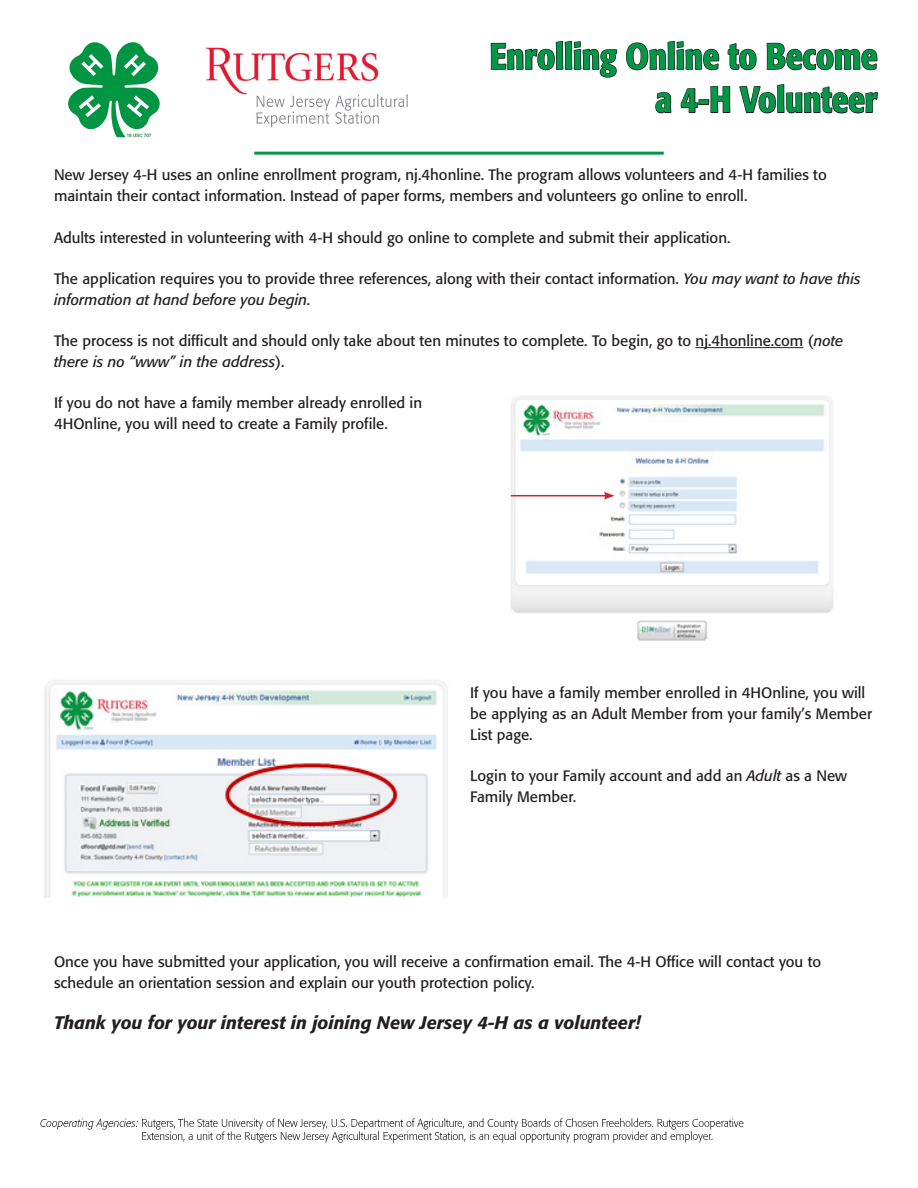
<style>
.page{position:relative;width:918px;height:1188px;background:#fff}
.page>*{position:absolute;margin:0;border:0;box-sizing:border-box;transform-origin:0 0}
.t1{font:500 condensed 36px/43.2px "Formata";color:#009847;text-align:right}
.Body_text{font:italic 500 18px "Formata";color:#231f20}
.Body_text-2{font:15px/21px "Formata";color:#231f20}
.s1{font-style:italic}
</style>
<div class="page">
<hr style="left:696px;top:347px;width:107px;height:1px;background:#231f20">
<svg style="left:490px;top:40px;width:128px;height:38px"></svg>
<svg style="left:626px;top:40px;width:94px;height:31px"></svg>
<svg style="left:727px;top:43px;width:30px;height:28px"></svg>
<svg style="left:766px;top:42px;width:112px;height:29px"></svg>
<svg style="left:655px;top:92px;width:17px;height:22px"></svg>
<svg style="left:680px;top:86px;width:51px;height:28px"></svg>
<svg style="left:739px;top:84px;width:140px;height:30px"></svg>
<img style="left:205px;top:47px;width:203px;height:81px">
<img style="left:68px;top:42px;width:92px;height:96px">
<img style="left:510px;top:396px;width:324px;height:245px">
<img style="left:44px;top:680px;width:404px;height:218px">
<img style="left:41px;top:1118px;width:703px;height:25px">
<hr style="left:511px;top:495px;width:95px;height:1px;background:#d1232a">
<svg style="left:604px;top:492px;width:11px;height:8px"></svg>
<hr style="left:254px;top:152px;width:410px;height:3px;background:#009847">
<p class="t1" style="left:490px;top:35px;width:389px">Enrolling Online to Become a 4-H Volunteer</p>
<p class="Body_text-2" style="left:54px;top:165px;width:774px">New Jersey 4-H uses an online enrollment program, nj.4honline. The program allows volunteers and 4-H families to maintain their contact information. Instead of paper forms, members and volunteers go online to enroll.</p>
<p class="Body_text-2" style="left:54px;top:227px;width:678px">Adults interested in volunteering with 4-H should go online to complete and submit their application.</p>
<p class="Body_text-2" style="left:54px;top:268px;width:808px">The application requires you to provide three references, along with their contact information. <span class="s1">You may want to have this information at hand before you begin.</span></p>
<p class="Body_text-2" style="left:54px;top:330px;width:791px">The process is not difficult and should only take about ten minutes to complete. To begin, go to nj.4honline.com (<span class="s1">note there is no “www” in the address</span>).</p>
<p class="Body_text-2" style="left:54px;top:393px;width:370px">If you do not have a family member already enrolled in<br>4HOnline, you will need to create a Family profile.</p>
<p class="Body_text-2" style="left:470px;top:682px;width:403px">If you have a family member enrolled in 4HOnline, you will be applying as an Adult Member from your family’s Member<br>List page.</p>
<p class="Body_text-2" style="left:470px;top:765px;width:378px">Login to your Family account and add an <span class="s1">Adult</span> as a New<br>Family Member.</p>
<p class="Body_text-2" style="left:54px;top:951px;width:769px">Once you have submitted your application, you will receive a confirmation email. The 4-H Office will contact you to schedule an orientation session and explain our youth protection policy.</p>
<p class="Body_text" style="left:54px;top:1012px;width:588px">Thank you for your interest in joining New Jersey 4-H as a volunteer!</p>
</div>
